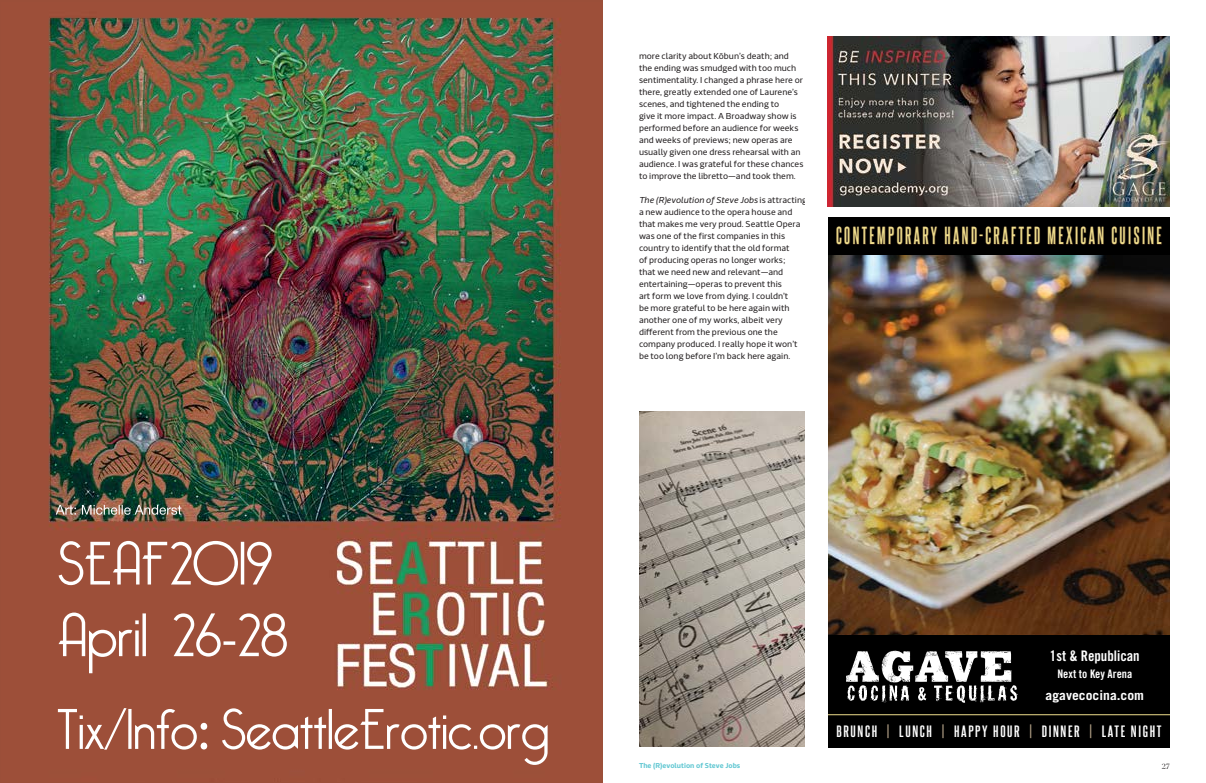
<style>
.page{position:relative;width:1206px;height:783px;background:#fff}
.page>*{position:absolute;margin:0;border:0;box-sizing:border-box;transform-origin:0 0}
.t1{font:700 21px "Steelfish Rg";letter-spacing:.13em;color:#efdd8c;scale:.89 1}
.t2{font:14.6px "Trade Gothic Bold Cond Twenty";color:#fff}
.t3{font:700 14px "Steelfish Rg";letter-spacing:.1em;color:#fff;scale:1.17 1}
.t4{font:700 13px "Trade Gothic";color:#fff;scale:1.05 1}
.t5{font:11.7px "Trade Gothic Bold Cond Twenty";color:#fff}
.t6{font:8.5px/12px "Riona Sans";color:#231f20}
.t7{font:8px "PF Regal Display Pro";color:#231f20}
.t8{font:700 7px "Riona Sans";color:#64c8d3}
.s1{font-style:italic}
.s2{color:#b5a389}
</style>
<div class="page">
<img style="left:1px;top:2px;width:600px;height:779px">
<img style="left:639px;top:411px;width:166px;height:336px">
<img style="left:828px;top:36px;width:342px;height:171px">
<img style="left:828px;top:255px;width:342px;height:381px">
<div style="left:828px;top:636px;width:342px;height:112px;background:#000"></div>
<svg style="left:847px;top:651px;width:171px;height:52px"></svg>
<hr style="left:828px;top:714px;width:342px;height:1px;background:#efdd8c">
<div style="left:828px;top:217px;width:342px;height:38px;background:#000"></div>
<svg style="left:836px;top:227px;width:101px;height:18px"></svg>
<svg style="left:945px;top:227px;width:95px;height:18px"></svg>
<svg style="left:1048px;top:227px;width:56px;height:18px"></svg>
<svg style="left:1112px;top:227px;width:50px;height:18px"></svg>
<p class="t6" style="left:639px;top:51px;width:166px">more clarity about Kōbun’s death; and the ending was smudged with too much sentimentality. I changed a phrase here or there, greatly extended one of Laurene’s scenes, and tightened the ending to<br>give it more impact. A Broadway show is performed before an audience for weeks and weeks of previews; new operas are usually given one dress rehearsal with an audience. I was grateful for these chances to improve the libretto—and took them.</p>
<p class="t6" style="left:639px;top:195px;width:170px"><span class="s1">The (R)evolution of Steve Jobs</span> is attracting a new audience to the opera house and that makes me very proud. Seattle Opera was one of the first companies in this country to identify that the old format<br>of producing operas no longer works;<br>that we need new and relevant—and entertaining—operas to prevent this<br>art form we love from dying. I couldn’t<br>be more grateful to be here again with another one of my works, albeit very different from the previous one the company produced. I really hope it won’t be too long before I’m back here again.</p>
<h1 class="t1" style="left:836px;top:223px;width:368px">CONTEMPORARY HAND-CRAFTED MEXICAN CUISINE</h1>
<h2 class="t2" style="left:1050px;top:647px;width:91px">1st &amp; Republican</h2>
<h3 class="t5" style="left:1057px;top:667px;width:76px">Next to Key Arena</h3>
<h3 class="t4" style="left:1046px;top:687px;width:95px">agavecocina.com</h3>
<h3 class="t3" style="left:837px;top:723px;width:279px">BRUNCH <span class="s2">|</span> LUNCH <span class="s2">|</span> HAPPY HOUR <span class="s2">|</span> DINNER <span class="s2">|</span> LATE NIGHT</h3>
<p class="t8" style="left:639px;top:761px;width:103px">The (R)evolution of Steve Jobs</p>
<p class="t7" style="left:1162px;top:762px;width:10px">27</p>
</div>
